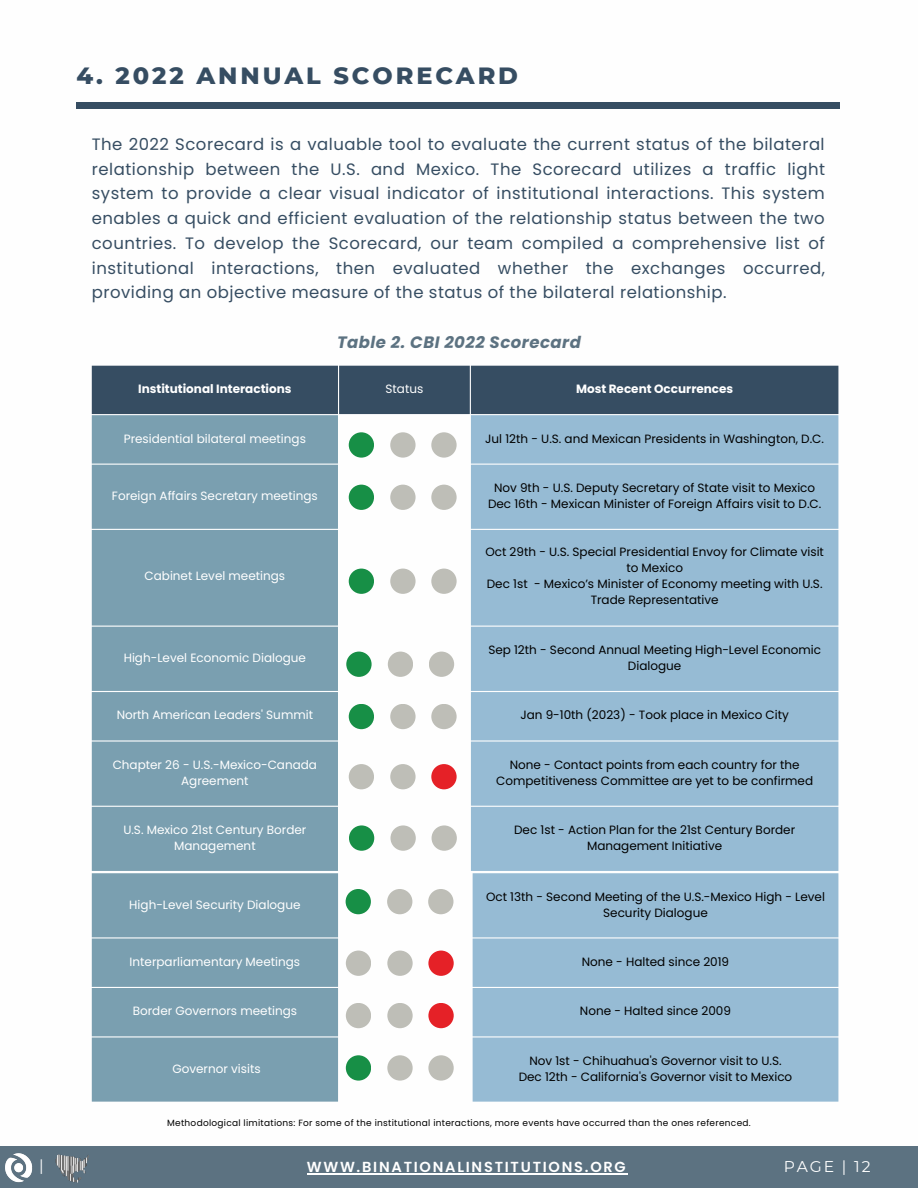
<style>
.page{position:relative;width:918px;height:1188px;background:#fff}
.page>*{position:absolute;margin:0;border:0;box-sizing:border-box;transform-origin:0 0}
.t1{font:800 24px "Montserrat";letter-spacing:.12em;color:#364d62}
.t2{font:16.5px/24.8px "Poppins";letter-spacing:.03em;color:#364d62;text-align:justify}
.t3{font:italic 700 16.5px "Poppins";letter-spacing:.03em;color:#5c7281}
.t4{font:15.6px "Montserrat";letter-spacing:.12em;color:#fff}
.t5{font:600 14.55px "Poppins";letter-spacing:.12em;color:#fff}
.t6{font:12px/16px "Poppins";color:#000;text-align:center}
.t7{font:12px/16px "Poppins";color:#fff;text-align:center}
.t8{font:700 12px "Poppins";color:#fff}
.t9{font:9px "Poppins";letter-spacing:.03em;color:#000}
</style>
<div class="page">
<div style="left:0;top:1147px;width:918px;height:41px;background:#5c7281"></div>
<div style="left:92px;top:366px;width:746px;height:48px;background:#364d62"></div>
<div style="left:92px;top:415px;width:246px;height:456px;background:#7a9fb0"></div>
<div style="left:471px;top:415px;width:367px;height:456px;background:#96bbd4"></div>
<div style="left:76px;top:102px;width:764px;height:6px;background:#364d62"></div>
<div style="left:349px;top:432px;width:25px;height:26px;background:#178f46;border-radius:50%"></div>
<div style="left:390px;top:432px;width:26px;height:26px;background:#bebeb7;border-radius:50%"></div>
<div style="left:431px;top:432px;width:26px;height:26px;background:#bebeb7;border-radius:50%"></div>
<div style="left:349px;top:485px;width:25px;height:25px;background:#178f46;border-radius:50%"></div>
<div style="left:390px;top:485px;width:26px;height:25px;background:#bebeb7;border-radius:50%"></div>
<div style="left:431px;top:485px;width:26px;height:25px;background:#bebeb7;border-radius:50%"></div>
<div style="left:349px;top:569px;width:25px;height:25px;background:#178f46;border-radius:50%"></div>
<div style="left:390px;top:569px;width:26px;height:25px;background:#bebeb7;border-radius:50%"></div>
<div style="left:431px;top:569px;width:26px;height:25px;background:#bebeb7;border-radius:50%"></div>
<div style="left:346px;top:652px;width:26px;height:25px;background:#178f46;border-radius:50%"></div>
<div style="left:388px;top:652px;width:25px;height:25px;background:#bebeb7;border-radius:50%"></div>
<div style="left:429px;top:652px;width:25px;height:25px;background:#bebeb7;border-radius:50%"></div>
<div style="left:349px;top:704px;width:25px;height:25px;background:#178f46;border-radius:50%"></div>
<div style="left:390px;top:704px;width:26px;height:25px;background:#bebeb7;border-radius:50%"></div>
<div style="left:431px;top:704px;width:26px;height:25px;background:#bebeb7;border-radius:50%"></div>
<div style="left:349px;top:764px;width:25px;height:25px;background:#bebeb7;border-radius:50%"></div>
<div style="left:390px;top:764px;width:26px;height:25px;background:#bebeb7;border-radius:50%"></div>
<div style="left:431px;top:764px;width:26px;height:25px;background:#e52127;border-radius:50%"></div>
<div style="left:349px;top:825px;width:25px;height:26px;background:#178f46;border-radius:50%"></div>
<div style="left:390px;top:825px;width:26px;height:26px;background:#bebeb7;border-radius:50%"></div>
<div style="left:432px;top:825px;width:25px;height:26px;background:#bebeb7;border-radius:50%"></div>
<div style="left:92px;top:873px;width:246px;height:229px;background:#7a9fb0"></div>
<div style="left:473px;top:873px;width:365px;height:229px;background:#96bbd4"></div>
<div style="left:346px;top:889px;width:25px;height:25px;background:#178f46;border-radius:50%"></div>
<div style="left:387px;top:889px;width:25px;height:25px;background:#bebeb7;border-radius:50%"></div>
<div style="left:428px;top:889px;width:25px;height:25px;background:#bebeb7;border-radius:50%"></div>
<div style="left:346px;top:951px;width:25px;height:25px;background:#bebeb7;border-radius:50%"></div>
<div style="left:387px;top:951px;width:26px;height:25px;background:#bebeb7;border-radius:50%"></div>
<div style="left:428px;top:951px;width:26px;height:25px;background:#e52127;border-radius:50%"></div>
<div style="left:346px;top:1003px;width:25px;height:25px;background:#bebeb7;border-radius:50%"></div>
<div style="left:387px;top:1003px;width:26px;height:25px;background:#bebeb7;border-radius:50%"></div>
<div style="left:428px;top:1003px;width:26px;height:25px;background:#e52127;border-radius:50%"></div>
<div style="left:346px;top:1055px;width:25px;height:26px;background:#178f46;border-radius:50%"></div>
<div style="left:387px;top:1055px;width:26px;height:26px;background:#bebeb7;border-radius:50%"></div>
<div style="left:428px;top:1055px;width:26px;height:26px;background:#bebeb7;border-radius:50%"></div>
<img style="left:5px;top:1153px;width:28px;height:30px">
<img style="left:53px;top:1146px;width:36px;height:37px">
<hr style="left:307px;top:1173px;width:321px;height:1px;background:#fff">
<h1 class="t1" style="left:76px;top:61px;width:443px">4. 2022 ANNUAL SCORECARD</h1>
<p class="t2" style="left:92px;top:132px;width:735px">The 2022 Scorecard is a valuable tool to evaluate the current status of the bilateral relationship between the U.S. and Mexico. The Scorecard utilizes a traffic light system to provide a clear visual indicator of institutional interactions. This system enables a quick and efficient evaluation of the relationship status between the two countries. To develop the Scorecard, our team compiled a comprehensive list of institutional interactions, then evaluated whether the exchanges occurred, providing an objective measure of the status of the bilateral relationship.</p>
<h2 class="t3" style="left:337px;top:331px;width:245px">Table 2. CBI 2022 Scorecard</h2>
<p class="t8" style="left:138px;top:380px;width:155px">Institutional Interactions</p>
<p class="t7" style="left:386px;top:381px;width:39px">Status</p>
<p class="t8" style="left:576px;top:380px;width:159px">Most Recent Occurrences</p>
<p class="t7" style="left:124px;top:430px;width:184px">Presidential bilateral meetings</p>
<p class="t6" style="left:485px;top:430px;width:340px">Jul 12th - U.S. and Mexican Presidents in Washington, D.C.</p>
<p class="t7" style="left:112px;top:488px;width:207px">Foreign Affairs Secretary meetings</p>
<p class="t6" style="left:488px;top:480px;width:335px">Nov 9th - U.S. Deputy Secretary of State visit to Mexico<br>Dec 16th - Mexican Minister of Foreign Affairs visit to D.C.</p>
<p class="t7" style="left:145px;top:568px;width:142px">Cabinet Level meetings</p>
<p class="t6" style="left:485px;top:544px;width:340px">Oct 29th - U.S. Special Presidential Envoy for Climate visit to Mexico<br>Dec 1st - Mexico’s Minister of Economy meeting with U.S.<br>Trade Representative</p>
<p class="t7" style="left:124px;top:650px;width:184px">High-Level Economic Dialogue</p>
<p class="t6" style="left:488px;top:642px;width:334px">Sep 12th - Second Annual Meeting High-Level Economic<br>Dialogue</p>
<p class="t7" style="left:117px;top:707px;width:198px">North American Leaders' Summit</p>
<p class="t6" style="left:520px;top:707px;width:270px">Jan 9-10th (2023) - Took place in Mexico City</p>
<p class="t7" style="left:113px;top:757px;width:206px">Chapter 26 - U.S.-Mexico-Canada<br>Agreement</p>
<p class="t6" style="left:496px;top:757px;width:318px">None - Contact points from each country for the<br>Competitiveness Committee are yet to be confirmed</p>
<p class="t7" style="left:123px;top:822px;width:185px">U.S. Mexico 21st Century Border<br>Management</p>
<p class="t6" style="left:514px;top:822px;width:283px">Dec 1st - Action Plan for the 21st Century Border<br>Management Initiative</p>
<p class="t7" style="left:129px;top:896px;width:173px">High-Level Security Dialogue</p>
<p class="t6" style="left:486px;top:888px;width:341px">Oct 13th - Second Meeting of the U.S.-Mexico High - Level<br>Security Dialogue</p>
<p class="t7" style="left:130px;top:954px;width:172px">Interparliamentary Meetings</p>
<p class="t6" style="left:582px;top:954px;width:149px">None - Halted since 2019</p>
<p class="t7" style="left:133px;top:1003px;width:166px">Border Governors meetings</p>
<p class="t6" style="left:580px;top:1003px;width:153px">None - Halted since 2009</p>
<p class="t7" style="left:172px;top:1061px;width:90px">Governor visits</p>
<p class="t6" style="left:519px;top:1053px;width:275px">Nov 1st - Chihuahua's Governor visit to U.S.<br>Dec 12th - California's Governor visit to Mexico</p>
<p class="t9" style="left:167px;top:1117px;width:585px">Methodological limitations: For some of the institutional interactions, more events have occurred than the ones referenced.</p>
<h3 class="t4" style="left:39px;top:1156px;width:6px">|</h3>
<p class="t5" style="left:307px;top:1157px;width:321px">WWW.BINATIONALINSTITUTIONS.ORG</p>
<h3 class="t4" style="left:784px;top:1157px;width:88px">PAGE | 12</h3>
</div>
